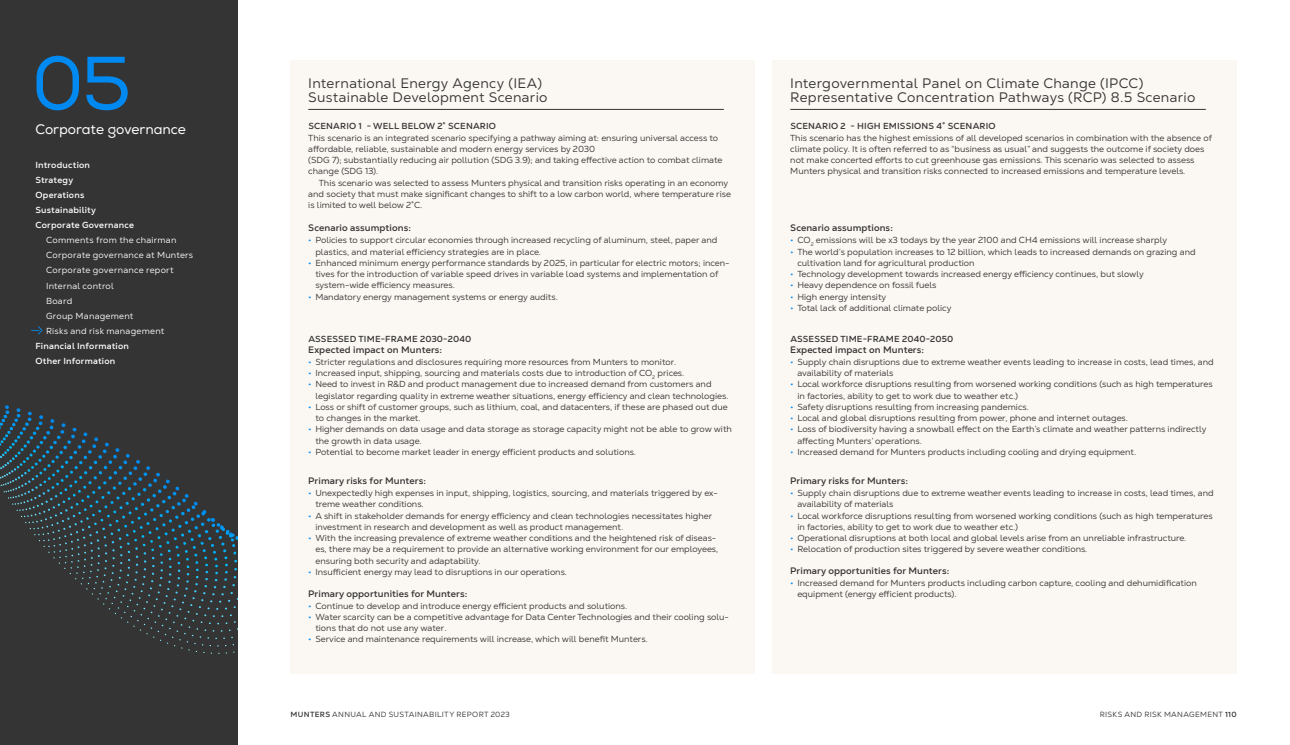
<style>
.page{position:relative;width:1290px;height:745px;background:#fff}
.page>*{position:absolute;margin:0;border:0;box-sizing:border-box;transform-origin:0 0}
.t1{font:75px "Nexa";color:#008af1}
.t2{font:13.75px/13.8px "Nexa Text";letter-spacing:.015em;color:#343434}
.t3{font:13.75px "Nexa";color:#fff}
.t4{font:700 9.38px "Nexa Text";letter-spacing:.01em;color:#343434}
.t5{font:8.75px/11.2px "Nexa Text";color:#343434}
.t6{font:8.75px/15px "Nexa Text";letter-spacing:.025em;color:#fff}
.t7{font:700 8.75px "Nexa Text";letter-spacing:.02em;color:#343434}
.t8{font:700 8.75px/15px "Nexa Text";letter-spacing:.025em;color:#fff}
.t9{font:7.5px "Nexa Text";letter-spacing:.04em;color:#343434}
.s1{color:#008af1}
.s2{font-weight:700}
</style>
<div class="page">
<div style="left:0;top:0;width:237px;height:744px;background:#343434"></div>
<div style="left:291px;top:60px;width:464px;height:613px;background:#fbf7f2"></div>
<hr style="left:308px;top:109px;width:416px;height:1px;background:#343434">
<div style="left:772px;top:60px;width:465px;height:613px;background:#fbf7f2"></div>
<hr style="left:790px;top:109px;width:416px;height:1px;background:#343434">
<svg style="left:31px;top:326px;width:12px;height:8px"></svg>
<svg style="left:0;top:441px;width:237px;height:212px"></svg>
<h1 class="t1" style="left:32px;top:38px;width:101px">05</h1>
<h2 class="t3" style="left:35px;top:121px;width:152px">Corporate governance</h2>
<p class="t8" style="left:35px;top:158px;width:100px">Introduction<br>Strategy<br>Operations<br>Sustainability<br>Corporate Governance</p>
<p class="t6" style="left:46px;top:233px;width:149px">Comments from the chairman<br>Corporate governance at Munters<br>Corporate governance report<br>Internal control<br>Board<br>Group Management<br>Risks and risk management</p>
<p class="t8" style="left:35px;top:338px;width:95px">Financial Information<br>Other Information</p>
<h2 class="t2" style="left:308px;top:76px;width:241px">I nternational Energy Agency (IEA)<br>Sustainable Development Scenario</h2>
<p class="t7" style="left:308px;top:121px;width:189px">SCENARIO 1 - WELL BELOW 2˚ SCENARIO</p>
<p class="t5" style="left:308px;top:132px;width:411px">This scenario is an integrated scenario specifying a pathway aiming at: ensuring universal access to affordable, reliable, sustainable and modern energy services by 2030<br>(SDG</p>
<p class="t5" style="left:332px;top:154px;width:170px">7); substantially reducing air pollution (SDG</p>
<p class="t5" style="left:515px;top:154px;width:209px">3.9); and taking effective action to combat climate</p>
<p class="t5" style="left:308px;top:165px;width:43px">change (SDG</p>
<p class="t5" style="left:365px;top:165px;width:15px">13).</p>
<p class="t5" style="left:319px;top:177px;width:411px">This scenario was selected to assess M unters physical and transition risks operating in an economy</p>
<p class="t5" style="left:308px;top:188px;width:424px">and society that must make significant changes to shift to a low carbon world, where temperature rise</p>
<p class="t5" style="left:308px;top:199px;width:116px">is limited to well below 2˚C.</p>
<p class="t4" style="left:308px;top:222px;width:104px">Scenario assumptions:</p>
<p class="t5" style="left:315px;top:234px;width:403px;text-indent:-7px"><span class="s1">•</span> Policies to support circular economies through increased recycling of aluminum, steel, paper and plastics, and material efficiency strategies are in place.</p>
<p class="t5" style="left:315px;top:257px;width:416px;text-indent:-7px"><span class="s1">•</span> Enhanced minimum energy performance standards by 2025, in particular for electric motors; incen&shy;tives for the introduction of variable speed drives in variable load systems and implementation of system-wide efficiency measures.</p>
<p class="t5" style="left:308px;top:290px;width:251px"><span class="s1">•</span> Mandatory energy management systems or energy audits.</p>
<p class="t7" style="left:308px;top:333px;width:164px">ASSESSED TIME-FRAME 2030-2040</p>
<p class="t4" style="left:308px;top:343px;width:135px">Expected impact on Munters:</p>
<p class="t5" style="left:308px;top:356px;width:370px"><span class="s1">•</span> Stricter regulations and disclosures requiring more resources from M unters to monitor.</p>
<p class="t5" style="left:308px;top:367px;width:377px"><span class="s1">•</span> I ncreased input, shipping, sourcing and materials costs due to introduction of CO<sub>2</sub> prices.</p>
<p class="t5" style="left:315px;top:378px;width:415px;text-indent:-7px"><span class="s1">•</span> Need to invest in R&amp;D and product management due to increased demand from customers and legislator regarding quality in extreme weather situations, energy efficiency and clean technologies.</p>
<p class="t5" style="left:315px;top:401px;width:414px;text-indent:-7px"><span class="s1">•</span> Loss or shift of customer groups, such as lithium, coal, and datacenters, if these are phased out due to changes in the market.</p>
<p class="t5" style="left:315px;top:423px;width:418px;text-indent:-7px"><span class="s1">•</span> H igher demands on data usage and data storage as storage capacity might not be able to grow with the growth in data usage.</p>
<p class="t5" style="left:308px;top:446px;width:329px"><span class="s1">•</span> Potential to become market leader in energy efficient products and solutions.</p>
<p class="t4" style="left:308px;top:474px;width:119px">Primary risks for Munters:</p>
<p class="t5" style="left:315px;top:487px;width:404px;text-indent:-7px"><span class="s1">•</span> Unexpectedly high expenses in input, shipping, logistics, sourcing, and materials triggered by ex&shy;treme weather conditions.</p>
<p class="t5" style="left:315px;top:509px;width:398px;text-indent:-7px"><span class="s1">•</span> A shift in stakeholder demands for energy efficiency and clean technologies necessitates higher investment in research and development as well as product management.</p>
<p class="t5" style="left:315px;top:532px;width:404px;text-indent:-7px"><span class="s1">•</span> With the increasing prevalence of extreme weather conditions and the heightened risk of diseas&shy;es, there may be a requirement to provide an alternative working environment for our employees, ensuring both security and adaptability.</p>
<p class="t5" style="left:308px;top:565px;width:260px"><span class="s1">•</span> I nsufficient energy may lead to disruptions in our operations.</p>
<p class="t4" style="left:308px;top:587px;width:161px">Primary opportunities for Munters:</p>
<p class="t5" style="left:308px;top:599px;width:320px"><span class="s1">•</span> Continue to develop and introduce energy efficient products and solutions.</p>
<p class="t5" style="left:315px;top:610px;width:415px;text-indent:-7px"><span class="s1">•</span> Water scarcity can be a competitive advantage for Data Center Technologies and their cooling solu&shy;tions that do not use any water.</p>
<p class="t5" style="left:308px;top:633px;width:341px"><span class="s1">•</span> Service and maintenance requirements will increase, which will benefit M unters.</p>
<h2 class="t2" style="left:790px;top:76px;width:406px">I ntergovernmental Panel on Climate Change (IP CC)<br>Representative Concentration Pathways (RCP) 8.5 Scenario</h2>
<p class="t7" style="left:790px;top:121px;width:207px">SCENARIO 2 - HIGH EMISSIONS 4˚ SCENARIO</p>
<p class="t5" style="left:790px;top:132px;width:423px">This scenario has the highest emissions of all developed scenarios in combination with the absence of climate policy. It is often referred to as “business as usual” and suggests the outcome if society does not make concerted efforts to cut greenhouse gas emissions. This scenario was selected to assess<br>M unters physical and transition risks connected to increased emissions and temperature levels.</p>
<p class="t4" style="left:790px;top:222px;width:104px">Scenario assumptions:</p>
<p class="t5" style="left:790px;top:234px;width:378px"><span class="s1">•</span> CO<sub>2</sub> emissions will be x3 todays by the year 2100 and CH4 emissions will increase sharply</p>
<p class="t5" style="left:797px;top:245px;width:400px;text-indent:-7px"><span class="s1">•</span> The world’s population increases to 12 billion, which leads to increased demands on grazing and cultivation land for agricultural production</p>
<p class="t5" style="left:790px;top:268px;width:355px"><span class="s1">•</span> Technology development towards increased energy efficiency continues, but slowly</p>
<p class="t5" style="left:790px;top:279px;width:148px"><span class="s1">•</span> Heavy dependence on fossil fuels</p>
<p class="t5" style="left:790px;top:290px;width:98px"><span class="s1">•</span> H igh energy intensity</p>
<p class="t5" style="left:790px;top:302px;width:163px"><span class="s1">•</span> Total lack of additional climate policy</p>
<p class="t7" style="left:790px;top:333px;width:164px">ASSESSED TIME-FRAME 2040-2050</p>
<p class="t4" style="left:790px;top:343px;width:135px">Expected impact on Munters:</p>
<p class="t5" style="left:797px;top:356px;width:418px;text-indent:-7px"><span class="s1">•</span> Supply chain disruptions due to extreme weather events leading to increase in costs, lead times, and availability of materials</p>
<p class="t5" style="left:797px;top:378px;width:417px;text-indent:-7px"><span class="s1">•</span> Local workforce disruptions resulting from worsened working conditions (such as high temperatures in factories, ability to get to work due to weather etc.)</p>
<p class="t5" style="left:790px;top:401px;width:240px"><span class="s1">•</span> Safety disruptions resulting from increasing pandemics.</p>
<p class="t5" style="left:790px;top:412px;width:339px"><span class="s1">•</span> Local and global disruptions resulting from power, phone and internet outages.</p>
<p class="t5" style="left:797px;top:423px;width:411px;text-indent:-7px"><span class="s1">•</span> Loss of biodiversity having a snowball effect on the Earth’s climate and weather patterns indirectly affecting M unters’ operations.</p>
<p class="t5" style="left:790px;top:446px;width:347px"><span class="s1">•</span> I ncreased demand for M unters products including cooling and drying equipment.</p>
<p class="t4" style="left:790px;top:474px;width:119px">Primary risks for Munters:</p>
<p class="t5" style="left:797px;top:487px;width:418px;text-indent:-7px"><span class="s1">•</span> Supply chain disruptions due to extreme weather events leading to increase in costs, lead times, and availability of materials</p>
<p class="t5" style="left:797px;top:509px;width:417px;text-indent:-7px"><span class="s1">•</span> Local workforce disruptions resulting from worsened working conditions (such as high temperatures in factories, ability to get to work due to weather etc.)</p>
<p class="t5" style="left:790px;top:532px;width:398px"><span class="s1">•</span> Operational disruptions at both local and global levels arise from an unreliable infrastructure.</p>
<p class="t5" style="left:790px;top:543px;width:299px"><span class="s1">•</span> Relocation of production sites triggered by severe weather conditions.</p>
<p class="t4" style="left:790px;top:564px;width:161px">Primary opportunities for Munters:</p>
<p class="t5" style="left:797px;top:577px;width:401px;text-indent:-7px"><span class="s1">•</span> I ncreased demand for M unters products including carbon capture, cooling and dehumidification equipment (energy efficient products).</p>
<p class="t9" style="left:291px;top:709px;width:221px"><span class="s2">MUNTERS</span> ANNUAL AND SUSTAINABILITY REPORT 2023</p>
<p class="t9" style="left:1100px;top:709px;width:138px">Risks and risk management <span class="s2">110</span></p>
</div>
